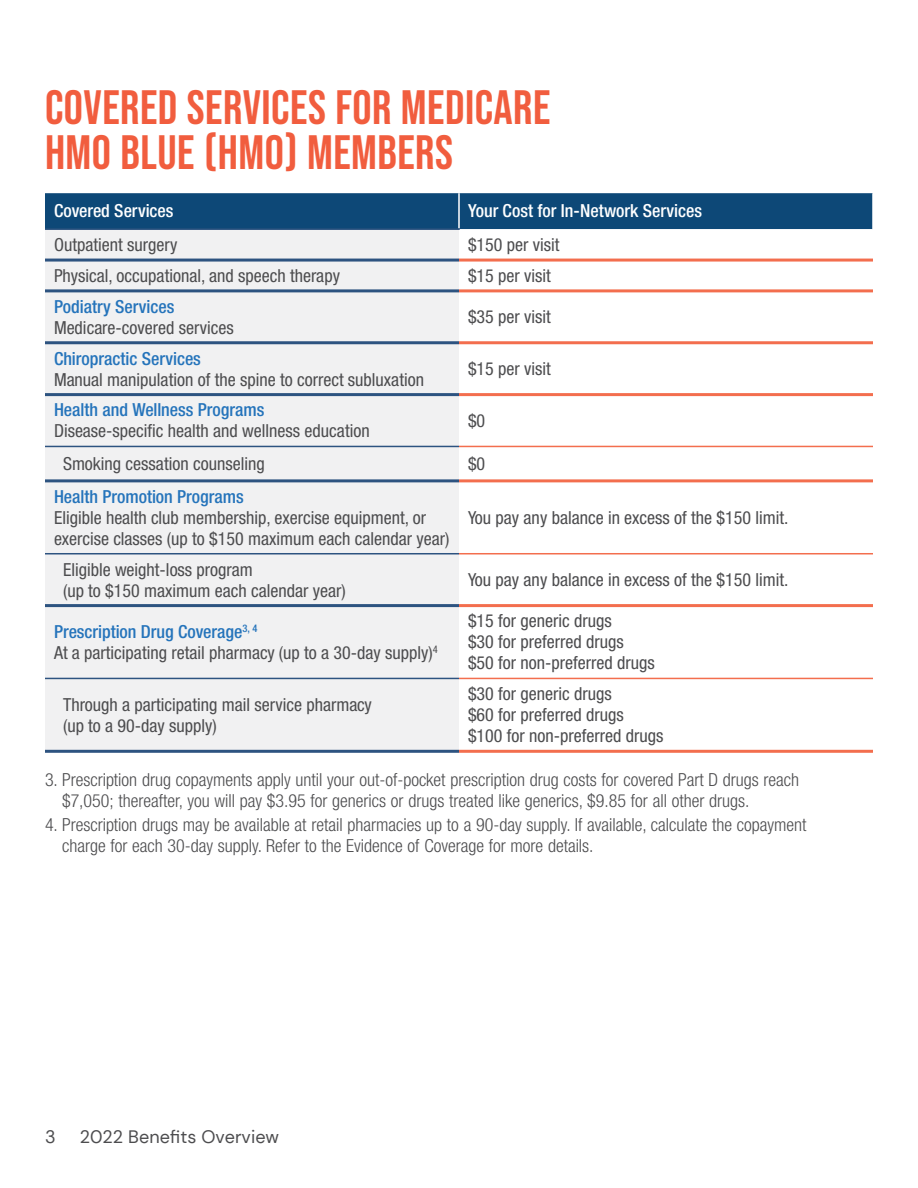
<style>
.page{position:relative;width:918px;height:1188px;background:#fff}
.page>*{position:absolute;margin:0;border:0;box-sizing:border-box;transform-origin:0 0}
._000_Page_Head{font:48px/45px "Bebas Neue";letter-spacing:.01em;color:#f15d3e}
.TLB_Body{font:condensed 18px/21px "Helvetica Neue LT Std";color:#4d4d4f}
.Footnote_12_15_HLV_4{font:300 condensed 18px/21px "Helvetica Neue LT Std";color:#4d4d4f}
.TLB_TX_Head_HLV_3005{font:500 condensed 18px "Helvetica Neue LT Std";color:#2574bb}
.TLB_TX_Head_HLV_WHT{font:500 condensed 18px "Helvetica Neue LT Std";color:#fff}
.Footer_LR{font:18px "DM Sans";letter-spacing:.005em;color:#4d4d4f}
.Folio_L{font:18px "DM Sans";color:#4d4d4f}
</style>
<div class="page">
<div style="left:45px;top:193px;width:827px;height:36px;background:#0d4877"></div>
<div style="left:45px;top:230px;width:414px;height:520px;background:#f1f1f2"></div>
<svg style="left:459px;top:258px;width:414px;height:492px"></svg>
<hr style="left:458px;top:193px;width:2px;height:35px;background:#fff">
<hr style="left:45px;top:228px;width:415px;height:2px;background:#2d5380">
<hr style="left:45px;top:289px;width:414px;height:3px;background:#2d5380">
<hr style="left:45px;top:341px;width:414px;height:3px;background:#2d5380">
<hr style="left:459px;top:289px;width:414px;height:3px;background:#f36e4e">
<hr style="left:459px;top:341px;width:414px;height:3px;background:#f36e4e">
<hr style="left:45px;top:259px;width:414px;height:3px;background:#2d5380">
<hr style="left:459px;top:259px;width:414px;height:3px;background:#f36e4e">
<hr style="left:45px;top:393px;width:414px;height:3px;background:#2d5380">
<hr style="left:459px;top:393px;width:414px;height:3px;background:#f36e4e">
<hr style="left:45px;top:446px;width:414px;height:1px;background:#2d5380">
<hr style="left:459px;top:446px;width:414px;height:1px;background:#f36e4e">
<hr style="left:45px;top:479px;width:414px;height:3px;background:#2d5380">
<hr style="left:459px;top:479px;width:414px;height:3px;background:#f36e4e">
<hr style="left:45px;top:553px;width:414px;height:1px;background:#2d5380">
<hr style="left:459px;top:553px;width:414px;height:1px;background:#f36e4e">
<hr style="left:45px;top:604px;width:414px;height:3px;background:#2d5380">
<hr style="left:459px;top:604px;width:414px;height:3px;background:#f36e4e">
<hr style="left:45px;top:678px;width:414px;height:1px;background:#2d5380">
<hr style="left:459px;top:678px;width:414px;height:1px;background:#f36e4e">
<hr style="left:45px;top:750px;width:414px;height:3px;background:#2d5380">
<hr style="left:459px;top:750px;width:414px;height:3px;background:#f36e4e">
<p class="_000_Page_Head" style="left:45px;top:85px;width:507px">COVERED SERVICES FOR MEDICARE<br>HMO BLUE (HMO) MEMBERS</p>
<p class="TLB_TX_Head_HLV_WHT" style="left:54px;top:200px;width:121px">Covered Services</p>
<p class="TLB_TX_Head_HLV_WHT" style="left:468px;top:200px;width:236px">Your Cost for In-Network Services</p>
<p class="TLB_Body" style="left:54px;top:234px;width:125px">Outpatient surgery</p>
<p class="TLB_Body" style="left:468px;top:234px;width:93px">$150 per visit</p>
<p class="TLB_Body" style="left:54px;top:265px;width:288px">Physical, occupational, and speech therapy</p>
<p class="TLB_Body" style="left:468px;top:265px;width:84px">$15 per visit</p>
<p class="TLB_TX_Head_HLV_3005" style="left:54px;top:296px;width:122px">Podiatry Services</p>
<p class="TLB_Body" style="left:54px;top:317px;width:181px">Medicare-covered services</p>
<p class="TLB_Body" style="left:468px;top:306px;width:84px">$35 per visit</p>
<p class="TLB_TX_Head_HLV_3005" style="left:54px;top:347px;width:148px">Chiropractic Services</p>
<p class="TLB_Body" style="left:54px;top:369px;width:372px">Manual manipulation of the spine to correct subluxation</p>
<p class="TLB_TX_Head_HLV_3005" style="left:54px;top:399px;width:212px">Health and Wellness Programs</p>
<p class="TLB_Body" style="left:54px;top:420px;width:317px">Disease-specific health and wellness education</p>
<p class="TLB_Body" style="left:468px;top:358px;width:84px">$15 per visit</p>
<p class="TLB_Body" style="left:468px;top:410px;width:19px">$0</p>
<p class="TLB_Body" style="left:63px;top:453px;width:203px">Smoking cessation counseling</p>
<p class="TLB_Body" style="left:468px;top:453px;width:19px">$0</p>
<p class="TLB_TX_Head_HLV_3005" style="left:54px;top:486px;width:191px">Health Promotion Programs</p>
<p class="TLB_Body" style="left:54px;top:507px;width:397px">Eligible health club membership, exercise equipment, or exercise classes (up to $150 maximum each calendar year)</p>
<p class="TLB_Body" style="left:468px;top:507px;width:322px">You pay any balance in excess of the $150 limit.</p>
<p class="TLB_Body" style="left:63px;top:559px;width:284px">Eligible weight-loss program<br>(up to $150 maximum each calendar year)</p>
<p class="TLB_Body" style="left:468px;top:569px;width:322px">You pay any balance in excess of the $150 limit.</p>
<p class="TLB_TX_Head_HLV_3005" style="left:54px;top:621px;width:205px">Prescription Drug Coverage<sup>3,</sup> <sup>4</sup></p>
<p class="TLB_Body" style="left:54px;top:642px;width:385px">At a participating retail pharmacy (up to a 30-day supply)<sup>4</sup></p>
<p class="TLB_Body" style="left:468px;top:610px;width:188px">$15 for generic drugs<br>$30 for preferred drugs<br>$50 for non-preferred drugs</p>
<p class="TLB_Body" style="left:63px;top:694px;width:310px">Through a participating mail service pharmacy (up to a 90-day supply)</p>
<p class="TLB_Body" style="left:468px;top:683px;width:197px">$30 for generic drugs<br>$60 for preferred drugs<br>$100 for non-preferred drugs</p>
<p class="Footnote_12_15_HLV_4" style="left:62px;top:769px;width:739px;text-indent:-17px">3. Prescription drug copayments apply until your out-of-pocket prescription drug costs for covered Part D drugs reach $7,050; thereafter, you will pay $3.95 for generics or drugs treated like generics, $9.85 for all other drugs.</p>
<p class="Footnote_12_15_HLV_4" style="left:62px;top:814px;width:746px;text-indent:-17px">4. Prescription drugs may be available at retail pharmacies up to a 90-day supply. If available, calculate the copayment charge for each 30-day supply. Refer to the Evidence of Coverage for more details.</p>
<p class="Folio_L" style="left:45px;top:1126px;width:12px">3</p>
<p class="Footer_LR" style="left:80px;top:1126px;width:201px">2022 Benefits Overview</p>
</div>
